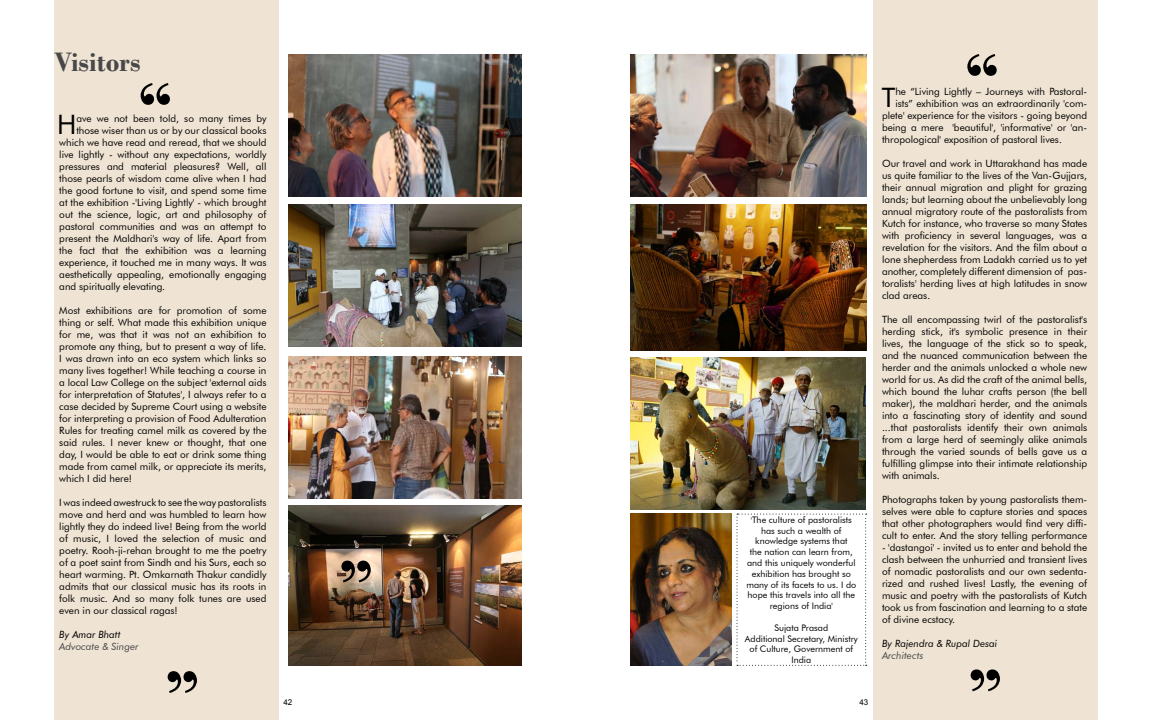
<style>
.page{position:relative;width:1152px;height:720px;background:#fff}
.page>*{position:absolute;margin:0;border:0;box-sizing:border-box;transform-origin:0 0}
.t1{font:700 72px "Bodoni";color:#000}
.t2{font:700 28px "Bodoni";color:#48484a}
.t3{font:26.8px "Futura BT";color:#000}
.t4{font:10px/12px "Futura BT";color:#000;text-align:justify}
.t5{font:italic 10px "Futura BT";color:#000}
.t6{font:italic 10px "Futura BT";color:#48484a}
.t7{font:9px/10.8px "Futura BT";color:#000;text-align:center}
.t8{font:8px "Arial";color:#000}
.s1{font-size:8px}
</style>
<div class="page">
<div style="left:54px;top:0;width:224px;height:720px;background:#efe3d3"></div>
<img style="left:288px;top:54px;width:234px;height:142px">
<img style="left:288px;top:357px;width:234px;height:141px">
<img style="left:630px;top:54px;width:236px;height:142px">
<img style="left:288px;top:204px;width:234px;height:142px">
<img style="left:288px;top:505px;width:234px;height:161px">
<img style="left:630px;top:204px;width:236px;height:146px">
<img style="left:630px;top:357px;width:235px;height:152px">
<img style="left:630px;top:514px;width:102px;height:152px">
<div style="left:873px;top:0;width:225px;height:720px;background:#efe3d3"></div>
<svg style="left:737px;top:514px;width:130px;height:152px"></svg>
<h2 class="t2" style="left:54px;top:45px;width:88px">Visitors</h2>
<h1 class="t1" style="left:137px;top:65px;width:37px">“</h1>
<h3 class="t3" style="left:57px;top:108px;width:21px">H</h3>
<p class="t4" style="left:76px;top:112px;width:192px">ave we not been told, so many times by</p>
<p class="t4" style="left:76px;top:124px;width:192px">those wiser than us or by our classical books</p>
<p class="t4" style="left:59px;top:136px;width:209px">which we have read and reread, that we should</p>
<p class="t4" style="left:59px;top:148px;width:209px">live lightly - without any expectations, worldly</p>
<p class="t4" style="left:59px;top:160px;width:209px">pressures and material pleasures? Well, all</p>
<p class="t4" style="left:59px;top:172px;width:209px">those pearls of wisdom came alive when I had</p>
<p class="t4" style="left:59px;top:184px;width:209px">the good fortune to visit, and spend some time</p>
<p class="t4" style="left:59px;top:196px;width:209px">at the exhibition -'Living Lightly' - which brought</p>
<p class="t4" style="left:59px;top:208px;width:209px">out the science, logic, art and philosophy of</p>
<p class="t4" style="left:59px;top:220px;width:209px">pastoral communities and was an attempt to</p>
<p class="t4" style="left:59px;top:232px;width:209px">present the Maldhari's way of life. Apart from</p>
<p class="t4" style="left:59px;top:244px;width:209px">the fact that the exhibition was a learning</p>
<p class="t4" style="left:59px;top:256px;width:209px">experience, it touched me in many ways. It was</p>
<p class="t4" style="left:59px;top:268px;width:209px">aesthetically appealing, emotionally engaging</p>
<p class="t4" style="left:59px;top:280px;width:107px">and spiritually elevating.</p>
<p class="t4" style="left:59px;top:304px;width:209px">Most exhibitions are for promotion of some thing or self. What made this exhibition unique for me, was that it was not an exhibition to promote any thing, but to present a way of life.<br>I was drawn into an eco system which links so many lives together! While teaching a course in a local Law College on the subject 'external aids for interpretation of Statutes', I always refer to a case decided by Supreme Court using a website for interpreting a provision of Food Adulteration Rules for treating camel milk as covered by the said rules. I never knew or thought, that one day, I would be able to eat or drink some thing made from camel milk, or appreciate its merits, which I did here!</p>
<p class="t4" style="left:59px;top:496px;width:209px">I was indeed awestruck to see the way pastoralists move and herd and was humbled to learn how lightly they do indeed live! Being from the world of music, I loved the selection of music and poetry. Rooh-ji-rehan brought to me the poetry of a poet saint from Sindh and his Surs, each so heart warming. Pt. Omkarnath Thakur candidly admits that our classical music has its roots in folk music. And so many folk tunes are used even in our classical ragas!</p>
<p class="t5" style="left:59px;top:628px;width:63px">By Amar Bhatt</p>
<p class="t6" style="left:59px;top:640px;width:81px">Advocate &amp; Singer</p>
<h1 class="t1" style="left:200px;top:711px;width:37px;rotate:-180deg">“</h1>
<h1 class="t1" style="left:374px;top:601px;width:37px;rotate:-180deg">“</h1>
<p class="t7" style="left:746px;top:514px;width:111px"><span class="s1">'</span>The culture of pastoralists has such a wealth of knowledge systems that<br>the nation can learn from, and this uniquely wonderful exhibition has brought so many of its facets to us. I do hope this travels into all the regions of India'</p>
<p class="t7" style="left:745px;top:622px;width:114px">Sujata Prasad<br>Additional Secretary, Ministry of Culture, Government of<br>India</p>
<p class="t8" style="left:284px;top:697px;width:10px">42</p>
<p class="t8" style="left:860px;top:697px;width:10px">43</p>
<h1 class="t1" style="left:964px;top:36px;width:37px">“</h1>
<h3 class="t3" style="left:882px;top:81px;width:15px">T</h3>
<p class="t4" style="left:895px;top:85px;width:193px">he “Living Lightly – Journeys with Pastoral-</p>
<p class="t4" style="left:895px;top:97px;width:193px">ists” exhibition was an extraordinarily 'com-</p>
<p class="t4" style="left:882px;top:109px;width:207px">plete' experience for the visitors - going beyond</p>
<p class="t4" style="left:882px;top:121px;width:207px">being a mere 'beautiful', 'informative' or 'an-</p>
<p class="t4" style="left:882px;top:133px;width:181px">thropological' exposition of pastoral lives.</p>
<p class="t4" style="left:882px;top:157px;width:207px">Our travel and work in Uttarakhand has made us quite familiar to the lives of the Van-Gujjars, their annual migration and plight for grazing lands; but learning about the unbelievably long annual migratory route of the pastoralists from Kutch for instance, who traverse so many States with proficiency in several languages, was a revelation for the visitors. And the film about a lone shepherdess from Ladakh carried us to yet another, completely different dimension of pas&shy;toralists' herding lives at high latitudes in snow clad areas.</p>
<p class="t4" style="left:882px;top:313px;width:207px">The all encompassing twirl of the pastoralist's herding stick, it's symbolic presence in their lives, the language of the stick so to speak, and the nuanced communication between the herder and the animals unlocked a whole new world for us. As did the craft of the animal bells, which bound the luhar crafts person (the bell maker), the maldhari herder, and the animals into a fascinating story of identity and sound ...that pastoralists identify their own animals from a large herd of seemingly alike animals through the varied sounds of bells gave us a fulfilling glimpse into their intimate relationship with animals.</p>
<p class="t4" style="left:882px;top:493px;width:207px">Photographs taken by young pastoralists them&shy;selves were able to capture stories and spaces that other photographers would find very diffi&shy;cult to enter. And the story telling performance</p>
<p class="t4" style="left:882px;top:541px;width:207px">- 'dastangoi' - invited us to enter and behold the clash between the unhurried and transient lives of nomadic pastoralists and our own sedenta&shy;rized and rushed lives! Lastly, the evening of music and poetry with the pastoralists of Kutch took us from fascination and learning to a state of divine ecstacy.</p>
<p class="t5" style="left:882px;top:637px;width:117px">By Rajendra &amp; Rupal Desai</p>
<p class="t6" style="left:882px;top:649px;width:43px">Architects</p>
<h1 class="t1" style="left:1003px;top:710px;width:37px;rotate:-180deg">“</h1>
</div>
